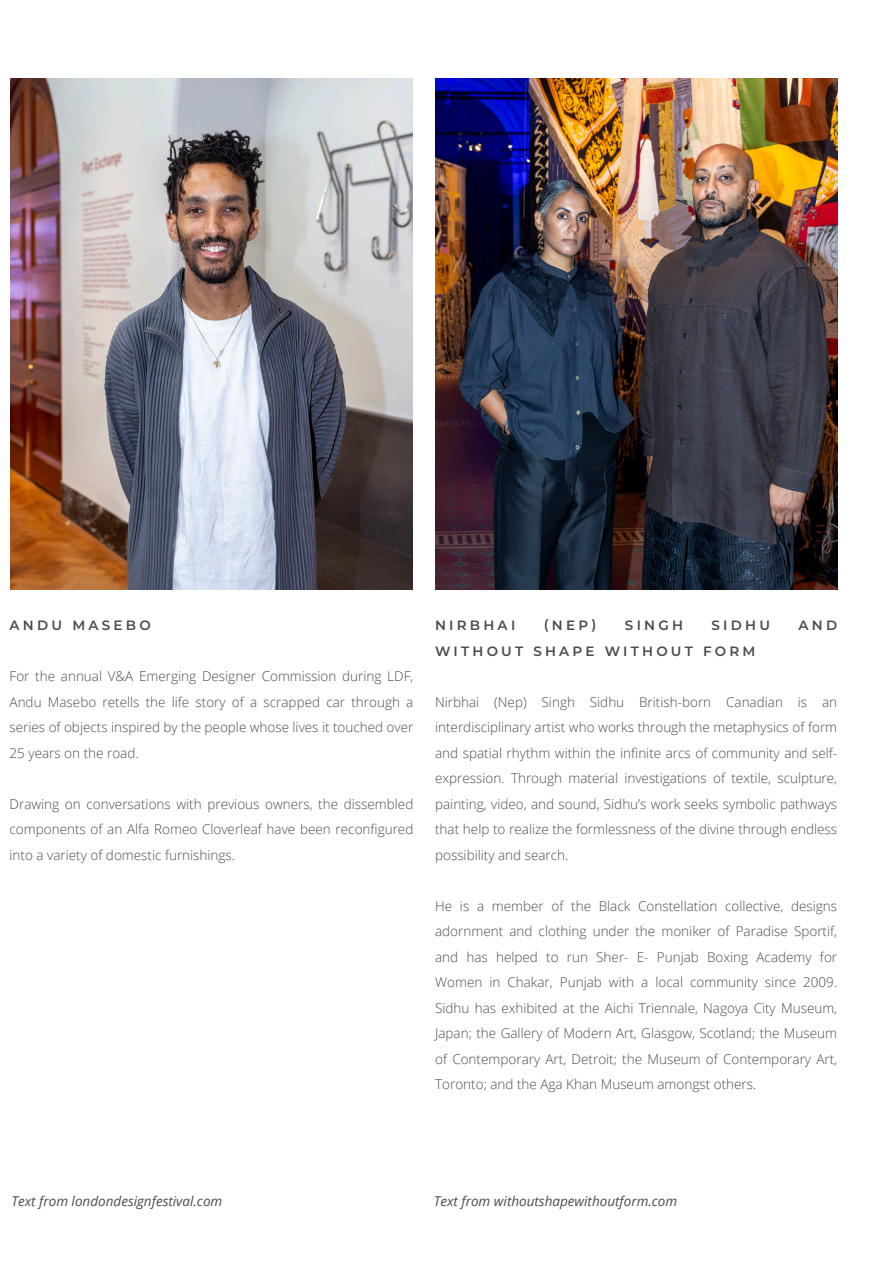
<style>
.page{position:relative;width:893px;height:1263px;background:#fff}
.page>*{position:absolute;margin:0;border:0;box-sizing:border-box;transform-origin:0 0}
.t1{font:300 13.5px/25.5px "Open Sans";color:#4b4c4d;text-align:justify}
.t2{font:italic 13.5px "Open Sans";color:#4b4c4d}
.t3{font:600 13.5px "Montserrat";letter-spacing:.24em;color:#4b4c4d}
</style>
<div class="page">
<img style="left:10px;top:79px;width:402px;height:511px">
<img style="left:435px;top:79px;width:402px;height:511px">
<p class="t3" style="left:10px;top:616px;width:143px">ANDU MASEBO</p>
<p class="t1" style="left:10px;top:663px;width:405px">For the annual V&amp;A Emerging Designer Commission during LDF, Andu Masebo retells the life story of a scrapped car through a series of objects inspired by the people whose lives it touched over 25 years on the road.</p>
<p class="t1" style="left:10px;top:791px;width:405px">Drawing on conversations with previous owners, the dissembled components of an Alfa Romeo Cloverleaf have been reconfigured into a variety of domestic furnishings.</p>
<p class="t3" style="left:435px;top:616px;width:82px">NIRBHAI</p>
<p class="t3" style="left:544px;top:616px;width:54px">(NEP)</p>
<p class="t3" style="left:625px;top:616px;width:60px">SINGH</p>
<p class="t3" style="left:711px;top:616px;width:60px">SIDHU</p>
<p class="t3" style="left:798px;top:616px;width:40px">AND</p>
<p class="t3" style="left:435px;top:641px;width:322px">WITHOUT SHAPE WITHOUT FORM</p>
<p class="t1" style="left:435px;top:689px;width:404px">Nirbhai (Nep) Singh Sidhu British-born Canadian is an interdisciplinary artist who works through the metaphysics of form and spatial rhythm within the infinite arcs of community and self&shy;expression. Through material investigations of textile, sculpture, painting, video, and sound, Sidhu’s work seeks symbolic pathways that help to realize the formlessness of the divine through endless possibility and search.</p>
<p class="t1" style="left:435px;top:893px;width:404px">He is a member of the Black Constellation collective, designs adornment and clothing under the moniker of Paradise Sportif, and has helped to run Sher- E- Punjab Boxing Academy for Women in Chakar, Punjab with a local community since 2009.<br>Sidhu has exhibited at the Aichi Triennale, Nagoya City Museum, Japan; the Gallery of Modern Art, Glasgow, Scotland; the Museum of Contemporary Art, Detroit; the Museum of Contemporary Art, Toronto; and the Aga Khan Museum amongst others.</p>
<p class="t2" style="left:11px;top:1192px;width:212px">Text from londondesignfestival.com</p>
<p class="t2" style="left:434px;top:1192px;width:245px">Text from withoutshapewithoutform.com</p>
</div>
